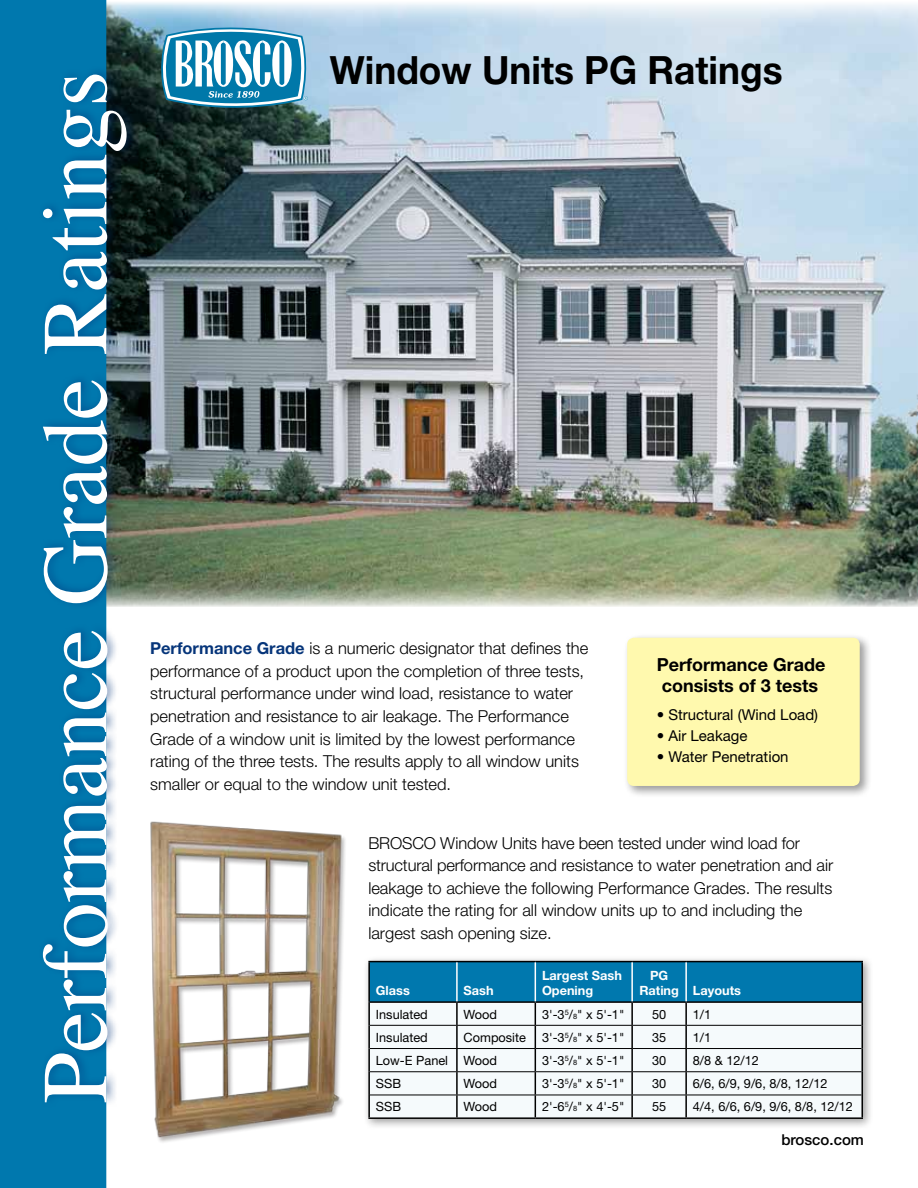
<style>
.page{position:relative;width:918px;height:1188px;background:#fff}
.page>*{position:absolute;margin:0;border:0;box-sizing:border-box;transform-origin:0 0}
.t1{font:93px "Times";color:#fff}
.t2{font:700 39px "Helvetica Neue";color:#000;scale:.95 1}
.t3{font:700 18px/21.6px "Helvetica Neue";color:#000}
.t4{font:300 16.5px/22.5px "Helvetica Neue";color:#000}
.t5{font:15px "Helvetica Neue";color:#000}
.t6{font:500 15px "Helvetica Neue";color:#000}
.t7{font:12.75px "Helvetica Neue";color:#000}
.t8{font:700 12.75px/15.3px "Helvetica Neue";color:#fff}
.s1{font-weight:700;color:#06357a}
.s2{font-size:7.5px}
</style>
<div class="page">
<img style="left:106px;top:2px;width:812px;height:605px">
<div style="left:1px;top:1px;width:105px;height:1186px;background:#0078ae"></div>
<div style="left:0;top:0;width:106px;height:1188px;border:2px solid #0078ae"></div>
<div style="left:363px;top:956px;width:511px;height:174px;background:#000;opacity:.37"></div>
<hr style="left:368px;top:961px;width:89px;height:1px;background:#000">
<hr style="left:368px;top:962px;width:2px;height:39px;background:#000">
<hr style="left:457px;top:961px;width:78px;height:1px;background:#000">
<hr style="left:535px;top:961px;width:97px;height:1px;background:#000">
<hr style="left:632px;top:961px;width:54px;height:1px;background:#000">
<hr style="left:686px;top:961px;width:177px;height:1px;background:#000">
<hr style="left:861px;top:962px;width:2px;height:39px;background:#000">
<hr style="left:368px;top:1001px;width:89px;height:2px;background:#000">
<hr style="left:368px;top:1003px;width:2px;height:22px;background:#000">
<hr style="left:686px;top:1001px;width:177px;height:2px;background:#000">
<hr style="left:861px;top:1003px;width:2px;height:22px;background:#000">
<hr style="left:368px;top:1025px;width:2px;height:24px;background:#000">
<hr style="left:861px;top:1025px;width:2px;height:24px;background:#000">
<hr style="left:368px;top:1049px;width:2px;height:23px;background:#000">
<hr style="left:861px;top:1049px;width:2px;height:23px;background:#000">
<hr style="left:368px;top:1072px;width:2px;height:23px;background:#000">
<hr style="left:861px;top:1072px;width:2px;height:23px;background:#000">
<hr style="left:368px;top:1095px;width:2px;height:22px;background:#000">
<svg style="left:369px;top:962px;width:493px;height:155px"></svg>
<hr style="left:631px;top:1095px;width:2px;height:22px;background:#000">
<hr style="left:685px;top:1095px;width:2px;height:22px;background:#000">
<hr style="left:861px;top:1095px;width:2px;height:22px;background:#000">
<hr style="left:368px;top:1117px;width:89px;height:2px;background:#000">
<hr style="left:457px;top:1117px;width:78px;height:2px;background:#000">
<hr style="left:535px;top:1117px;width:97px;height:2px;background:#000">
<hr style="left:632px;top:1117px;width:54px;height:2px;background:#000">
<hr style="left:686px;top:1117px;width:177px;height:2px;background:#000">
<hr style="left:370px;top:1025px;width:87px;height:1px;background:#000">
<hr style="left:457px;top:1025px;width:78px;height:1px;background:#000">
<hr style="left:535px;top:1025px;width:97px;height:1px;background:#000">
<hr style="left:632px;top:1025px;width:54px;height:1px;background:#000">
<hr style="left:686px;top:1025px;width:175px;height:1px;background:#000">
<hr style="left:370px;top:1048px;width:87px;height:1px;background:#000">
<hr style="left:457px;top:1048px;width:78px;height:1px;background:#000">
<hr style="left:535px;top:1048px;width:97px;height:1px;background:#000">
<hr style="left:632px;top:1048px;width:54px;height:1px;background:#000">
<hr style="left:686px;top:1048px;width:175px;height:1px;background:#000">
<hr style="left:370px;top:1071px;width:87px;height:1px;background:#000">
<hr style="left:457px;top:1071px;width:78px;height:1px;background:#000">
<hr style="left:535px;top:1071px;width:97px;height:1px;background:#000">
<hr style="left:632px;top:1071px;width:54px;height:1px;background:#000">
<hr style="left:686px;top:1071px;width:175px;height:1px;background:#000">
<hr style="left:370px;top:1095px;width:87px;height:1px;background:#000">
<hr style="left:457px;top:1095px;width:78px;height:1px;background:#000">
<hr style="left:535px;top:1095px;width:97px;height:1px;background:#000">
<hr style="left:632px;top:1095px;width:54px;height:1px;background:#000">
<hr style="left:686px;top:1095px;width:175px;height:1px;background:#000">
<hr style="left:456px;top:962px;width:2px;height:39px;background:#fff">
<hr style="left:535px;top:962px;width:1px;height:39px;background:#fff">
<hr style="left:631px;top:962px;width:2px;height:39px;background:#fff">
<hr style="left:685px;top:962px;width:2px;height:39px;background:#fff">
<div style="left:623px;top:634px;width:249px;height:164px;background:#000;opacity:.4"></div>
<div style="left:627px;top:638px;width:233px;height:148px;background:#fff9ae;border-radius:7px"></div>
<div style="left:39px;top:65px;width:99px;height:1044px;background:#06357a;opacity:.5"></div>
<svg style="left:161px;top:28px;width:147px;height:80px"></svg>
<img style="left:136px;top:816px;width:209px;height:326px">
<h1 class="t1" style="left:16px;top:1104px;width:1035px;rotate:-90deg">Performance Grade Ratings</h1>
<h2 class="t2" style="left:330px;top:46px;width:478px">Window Units PG Ratings</h2>
<p class="t4" style="left:150px;top:637px;width:440px"><span class="s1">Performance Grade</span> is a numeric designator that defines the performance of a product upon the completion of three tests, structural performance under wind load, resistance to water penetration and resistance to air leakage. The Performance Grade of a window unit is limited by the lowest performance rating of the three tests. The results apply to all window units smaller or equal to the window unit tested.</p>
<p class="t3" style="left:657px;top:653px;width:170px">Performance Grade consists of 3 tests</p>
<p class="t5" style="left:657px;top:706px;width:163px">• Structural (Wind Load)</p>
<p class="t5" style="left:657px;top:727px;width:92px">• Air Leakage</p>
<p class="t5" style="left:657px;top:748px;width:133px">• Water Penetration</p>
<p class="t4" style="left:368px;top:831px;width:467px">BROSCO Window Units have been tested under wind load for structural performance and resistance to water penetration and air leakage to achieve the following Performance Grades. The results indicate the rating for all window units up to and including the largest sash opening size.</p>
<p class="t8" style="left:376px;top:983px;width:35px">Glass</p>
<p class="t8" style="left:464px;top:983px;width:32px">Sash</p>
<p class="t8" style="left:542px;top:968px;width:81px">Largest Sash<br>Opening</p>
<p class="t8" style="left:639px;top:968px;width:103px;text-indent:11px">PG<br>Rating Layouts</p>
<p class="t7" style="left:376px;top:1007px;width:53px">Insulated</p>
<p class="t7" style="left:464px;top:1007px;width:35px">Wood</p>
<p class="t7" style="left:542px;top:1007px;width:84px">3'-3<sup>5</sup>/<span class="s2">8</span>" x 5'-1"</p>
<p class="t7" style="left:652px;top:1007px;width:16px">50</p>
<p class="t7" style="left:693px;top:1007px;width:20px">1/1</p>
<p class="t7" style="left:376px;top:1030px;width:53px">Insulated</p>
<p class="t7" style="left:464px;top:1030px;width:64px">Composite</p>
<p class="t7" style="left:542px;top:1030px;width:84px">3'-3<sup>5</sup>/<span class="s2">8</span>" x 5'-1"</p>
<p class="t7" style="left:652px;top:1030px;width:16px">35</p>
<p class="t7" style="left:693px;top:1030px;width:20px">1/1</p>
<p class="t7" style="left:376px;top:1053px;width:123px">Low-E Panel Wood</p>
<p class="t7" style="left:542px;top:1053px;width:84px">3'-3<sup>5</sup>/<span class="s2">8</span>" x 5'-1"</p>
<p class="t7" style="left:652px;top:1053px;width:16px">30</p>
<p class="t7" style="left:693px;top:1053px;width:68px">8/8 &amp; 12/12</p>
<p class="t7" style="left:376px;top:1076px;width:27px">SSB</p>
<p class="t7" style="left:464px;top:1076px;width:35px">Wood</p>
<p class="t7" style="left:542px;top:1076px;width:84px">3'-3<sup>5</sup>/<span class="s2">8</span>" x 5'-1"</p>
<p class="t7" style="left:652px;top:1076px;width:16px">30</p>
<p class="t7" style="left:693px;top:1076px;width:136px">6/6, 6/9, 9/6, 8/8, 12/12</p>
<p class="t7" style="left:376px;top:1099px;width:27px">SSB</p>
<p class="t7" style="left:464px;top:1099px;width:35px">Wood</p>
<p class="t7" style="left:542px;top:1099px;width:84px">2'-6<sup>5</sup>/<span class="s2">8</span>" x 4'-5"</p>
<p class="t7" style="left:652px;top:1099px;width:16px">55</p>
<p class="t7" style="left:693px;top:1099px;width:162px">4/4, 6/6, 6/9, 9/6, 8/8, 12/12</p>
<p class="t6" style="left:781px;top:1130px;width:84px">brosco.com</p>
</div>
